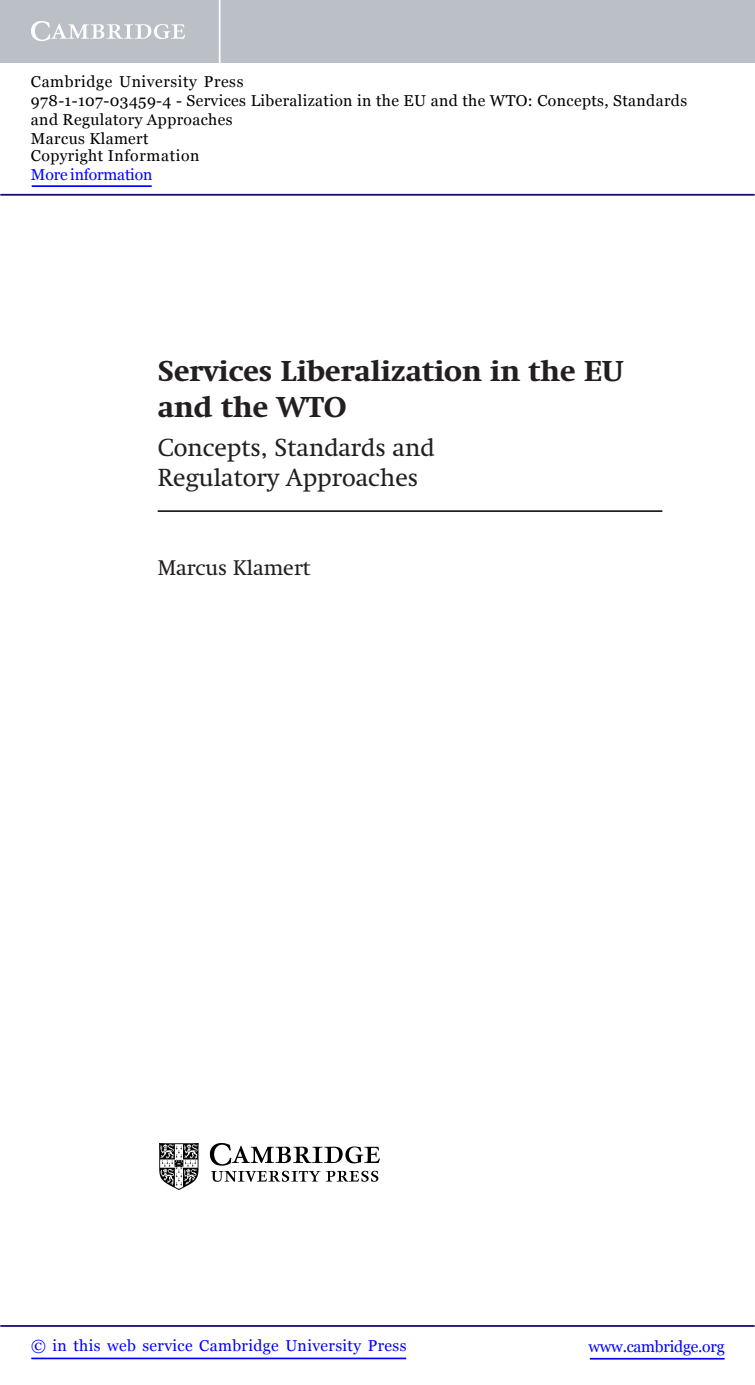
<style>
.page{position:relative;width:755px;height:1385px;background:#fff}
.page>*{position:absolute;margin:0;border:0;box-sizing:border-box;transform-origin:0 0}
.t1{font:700 28px/36.8px "Swift";color:#231f20}
.t2{font:24.5px/29.8px "Swift";color:#231f20}
.t3{font:21px "Swift";color:#231f20}
.t4{font:15.75px/18.6px "Georgia";letter-spacing:.025em;color:#000}
.t5{font:15.75px "Georgia";letter-spacing:.025em;color:#00f}
.t6{font:15.75px "Georgia";letter-spacing:-.015em;color:#00f}
.t7{font:15.75px "Georgia";letter-spacing:-.01em;color:#00f}
</style>
<div class="page">
<hr style="left:158px;top:510px;width:504px;height:2px;background:#231f20">
<img style="left:159px;top:1144px;width:220px;height:46px">
<hr style="left:589px;top:1358px;width:135px;height:1px;background:#00f">
<hr style="left:0;top:1325px;width:754px;height:2px;background:#150666">
<hr style="left:31px;top:1357px;width:375px;height:2px;background:#00f">
<div style="left:0;top:0;width:754px;height:63px;background:#bac0c6"></div>
<svg style="left:31px;top:21px;width:154px;height:20px"></svg>
<hr style="left:219px;top:0;width:1px;height:63px;background:#fff">
<hr style="left:0;top:194px;width:754px;height:2px;background:#150666">
<hr style="left:32px;top:185px;width:120px;height:2px;background:#00f">
<p class="t4" style="left:31px;top:73px;width:657px">Cambridge University Press<br>978-1-107-03459-4 - Services Liberalization in the EU and the WTO: Concepts, Standards and Regulatory Approaches<br>Marcus Klamert<br>Copyright Information</p>
<p class="t7" style="left:31px;top:165px;width:123px">More information</p>
<h1 class="t1" style="left:158px;top:355px;width:466px">Services Liberalization in the EU and the WTO</h1>
<h2 class="t2" style="left:158px;top:435px;width:278px">Concepts, Standards and<br>Regulatory Approaches</h2>
<h3 class="t3" style="left:158px;top:559px;width:154px">Marcus Klamert</h3>
<p class="t5" style="left:31px;top:1336px;width:376px">© in this web service Cambridge University Press</p>
<p class="t6" style="left:588px;top:1336px;width:137px">www.cambridge.org</p>
</div>
